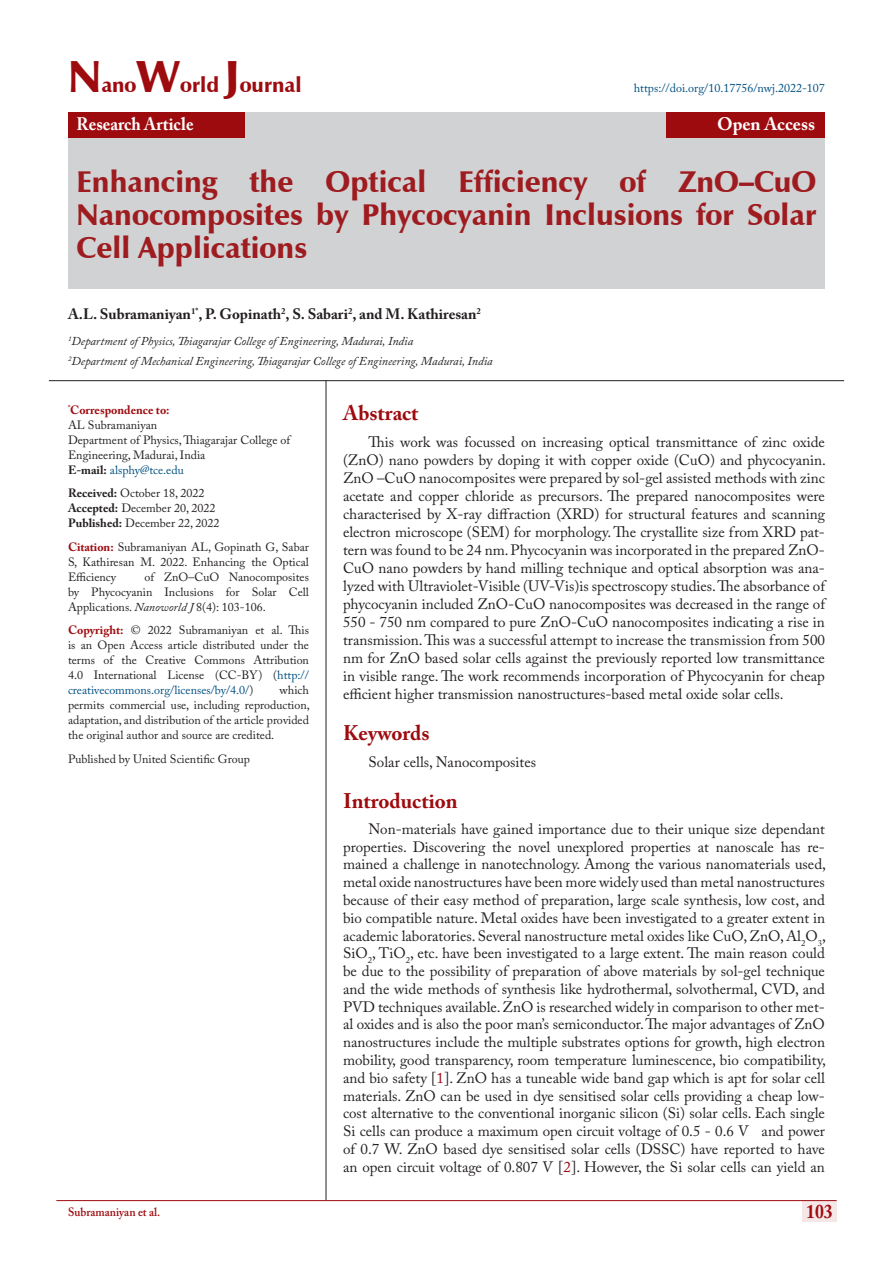
<style>
.page{position:relative;width:893px;height:1263px;background:#fff}
.page>*{position:absolute;margin:0;border:0;box-sizing:border-box;transform-origin:0 0}
.t1{font:900 30px/33px "Zapf Humanist 601 BT";color:#9e1c1f;text-align:justify}
.s8{font:700 21px "Adobe Caslon Pro";color:#9e0b0f}
.t2{font:900 21px "Zapf Humanist 601 BT";color:#9e0b0f}
.t3{font:700 19.5px "Adobe Caslon Pro";color:#9e0b0f;scale:.9 1}
.t4{font:700 18px "Adobe Caslon Pro";color:#fff;scale:.93 1}
.t5{font:700 18px "Adobe Caslon Pro";color:#fff}
.t6{font:15px/17.9px "Adobe Caslon Pro";color:#231f20;text-align:justify}
.t7{font:700 15px "Adobe Caslon Pro";color:#231f20}
.t8{font:12px/15px "Adobe Caslon Pro";color:#231f20;text-align:justify}
.t9{font:italic 12px "Adobe Caslon Pro";color:#231f20}
.t10{font:12px "Adobe Caslon Pro";color:#005082}
.t11{font:700 12px "Adobe Caslon Pro";color:#9e0b0f}
.t12{font:600 12px "Adobe Caslon Pro";color:#9e0b0f;scale:.95 1}
.s1{font-size:45px}
.s2{font-weight:700}
.s3{color:#005082}
.s4{font-weight:700;color:#9e0b0f}
.s5{color:#9e0b0f}
.s6{font-style:italic}
.s7{color:#015082}
</style>
<div class="page">
<div style="left:802px;top:1200px;width:35px;height:21px;background:#f5e7e7"></div>
<hr style="left:56px;top:1200px;width:781px;height:1px;background:#9e0b0f">
<div style="left:68px;top:112px;width:757px;height:177px;background:#d1d2d4"></div>
<div style="left:68px;top:112px;width:177px;height:26px;background:#9e0b0f"></div>
<div style="left:666px;top:112px;width:159px;height:26px;background:#9e0b0f"></div>
<hr style="left:326px;top:381px;width:1px;height:819px;background:#231f20">
<hr style="left:49px;top:380px;width:795px;height:1px;background:#231f20">
<p class="t2" style="left:68px;top:72px;width:235px"><span class="s1">N</span>ano<span class="s1">W</span>orld <span class="s1">J</span>ournal</p>
<p class="t4" style="left:77px;top:113px;width:127px">Research Article</p>
<p class="t5" style="left:717px;top:113px;width:99px">Open Access</p>
<p class="t10" style="left:634px;top:81px;width:193px">https://doi.org/10.17756/nwj.2022-107</p>
<p class="t1" style="left:77px;top:165px;width:741px">Enhancing the Optical Efficiency of ZnO–CuO Nanocomposites by Phycocyanin Inclusions for Solar Cell Applications</p>
<p class="t7" style="left:68px;top:305px;width:414px">A.L. Subramaniyan<sup>1*</sup>, P. Gopinath<sup>2</sup>, S. Sabari<sup>2</sup>, and M. Kathiresan<sup>2</sup></p>
<p class="t9" style="left:68px;top:334px;width:347px"><sup>1</sup>Department of Physics, Thiagarajar College of Engineering, Madurai, India</p>
<p class="t9" style="left:68px;top:353px;width:426px"><sup>2</sup>Department of Mechanical Engineering, Thiagarajar College of Engineering, Madurai, India</p>
<p class="t11" style="left:68px;top:403px;width:103px"><sup>*</sup>Correspondence to:</p>
<p class="t8" style="left:68px;top:417px;width:224px;text-align:left">AL Subramaniyan<br>Department of Physics, Thiagarajar College of<br>Engineering, Madurai, India<br><span class="s2">E-mail:</span> <span class="s3">alsphy@tce.edu</span></p>
<p class="t8" style="left:68px;top:486px;width:153px;text-align:left"><span class="s2">Received:</span> October 18, 2022<br><span class="s2">Accepted:</span> December 20, 2022<br><span class="s2">Published:</span> December 22, 2022</p>
<p class="t8" style="left:68px;top:539px;width:242px"><span class="s4">Citation:</span> Subramaniyan AL, Gopinath G, Sabar S, Kathiresan M. 2022. Enhancing the Optical Efficiency</p>
<p class="s8" style="left:343px;top:401px;width:77px">Abstract</p>
<p class="t6" style="left:343px;top:433px;width:484px;text-indent:26px">This work was focussed on increasing optical transmittance of zinc oxide (ZnO) nano powders by doping it with copper oxide (CuO) and phycocyanin.<br>ZnO –CuO nanocomposites were prepared by sol-gel assisted methods with zinc acetate and copper chloride as precursors. The prepared nanocomposites were characterised by X-ray diffraction (XRD) for structural features and scanning electron microscope (SEM) for morphology. The crystallite size from XRD pat&shy;tern was found to be 24 nm. Phycocyanin was incorporated in the prepared ZnO-CuO nano powders by hand milling technique and optical absorption was ana&shy;lyzed with Ultraviolet-Visible (UV-Vis)is spectroscopy studies. The absorbance of phycocyanin included ZnO-CuO nanocomposites was decreased in the range of 550 - 750 nm compared to pure ZnO-CuO nanocomposites indicating a rise in transmission. This was a successful attempt to increase the transmission from 500 nm for ZnO based solar cells against the previously reported low transmittance in visible range. The work recommends incorporation of Phycocyanin for cheap efficient higher transmission nanostructures-based metal oxide solar cells.</p>
<p class="s8" style="left:343px;top:720px;width:88px">Keywords</p>
<p class="t6" style="left:369px;top:752px;width:169px">Solar cells, Nanocomposites</p>
<p class="s8" style="left:343px;top:788px;width:116px">Introduction</p>
<p class="t6" style="left:343px;top:820px;width:484px;text-indent:26px">Non-materials have gained importance due to their unique size dependant properties. Discovering the novel unexplored properties at nanoscale has re&shy;mained a challenge in nanotechnology. Among the various nanomaterials used, metal oxide nanostructures have been more widely used than metal nanostructures because of their easy method of preparation, large scale synthesis, low cost, and bio compatible nature. Metal oxides have been investigated to a greater extent in academic laboratories. Several nanostructure metal oxides like CuO, ZnO, Al<sub>2</sub>O<sub>3</sub>, SiO<sub>2</sub>, TiO<sub>2</sub>, etc. have been investigated to a large extent. The main reason could be due to the possibility of preparation of above materials by sol-gel technique and the wide methods of synthesis like hydrothermal, solvothermal, CVD, and PVD techniques available. ZnO is researched widely in comparison to other met&shy;al oxides and is also the poor man’s semiconductor. The major advantages of ZnO nanostructures include the multiple substrates options for growth, high electron mobility, good transparency, room temperature luminescence, bio compatibility, and bio safety [<span class="s5">1</span>]. ZnO has a tuneable wide band gap which is apt for solar cell materials. ZnO can be used in dye sensitised solar cells providing a cheap low&shy;cost alternative to the conventional inorganic silicon (Si) solar cells. Each single Si cells can produce a maximum open circuit voltage of 0.5 - 0.6 V and power of 0.7 W. ZnO based dye sensitised solar cells (DSSC) have reported to have an open circuit voltage of 0.807 V [<span class="s5">2</span>]. However, the Si solar cells can yield an</p>
<p class="t8" style="left:68px;top:569px;width:242px;text-indent:77px">of ZnO–CuO Nanocomposites by Phycocyanin Inclusions for Solar Cell Applications. <span class="s6">Nanoworld J</span> 8(4): 103-106.</p>
<p class="t8" style="left:68px;top:623px;width:242px"><span class="s4">Copyright:</span> © 2022 Subramaniyan et al. This is an Open Access article distributed under the terms of the Creative Commons Attribution 4.0 International License (CC-BY) (<span class="s7">http:// creativecommons.org/licenses/by/4.0/</span>)</p>
<p class="t8" style="left:68px;top:683px;width:243px;text-indent:212px">which permits commercial use, including reproduction, adaptation, and distribution of the article provided the original author and source are credited.</p>
<p class="t8" style="left:68px;top:751px;width:183px">Published by United Scientific Group</p>
<p class="t12" style="left:68px;top:1204px;width:98px">Subramaniyan et al.</p>
<h3 class="t3" style="left:806px;top:1200px;width:31px">103</h3>
</div>
